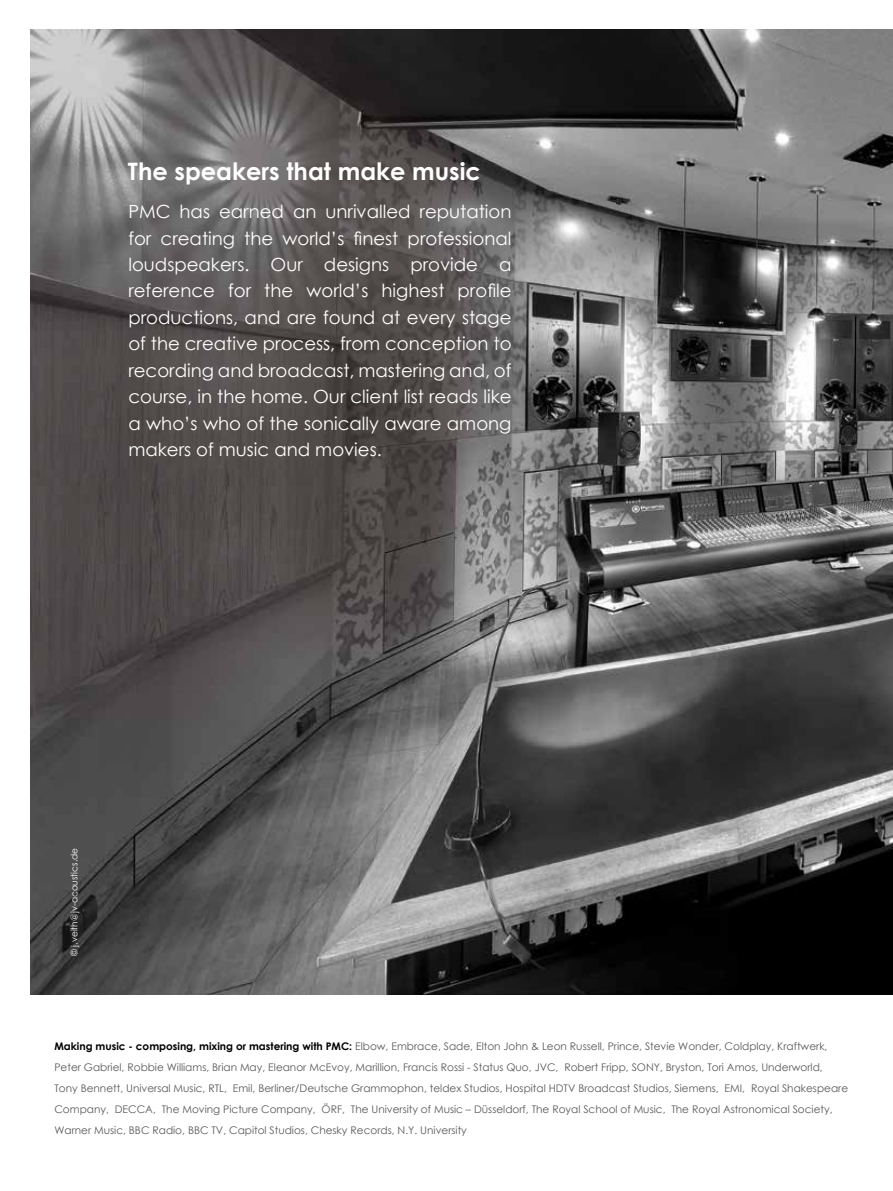
<style>
.page{position:relative;width:893px;height:1191px;background:#fff}
.page>*{position:absolute;margin:0;border:0;box-sizing:border-box;transform-origin:0 0}
.t1{font:700 24px "Century Gothic";color:#fff}
.t2{font:18.15px/26.4px "Century Gothic";color:#fff;text-align:justify}
.t3{font:10.5px/21px "Century Gothic";color:#58595b}
.t4{font:9px "Century Gothic";color:#fff}
.s1{font-weight:700;color:#000}
</style>
<div class="page">
<img style="left:30px;top:30px;width:863px;height:965px">
<h1 class="t1" style="left:128px;top:153px;width:354px">The speakers that make music</h1>
<p class="t2" style="left:128px;top:198px;width:385px">PMC has earned an unrivalled reputation for creating the world’s finest professional loudspeakers. Our designs provide a reference for the world’s highest profile productions, and are found at every stage of the creative process, from conception to recording and broadcast, mastering and, of course, in the home. Our client list reads like a who’s who of the sonically aware among makers of music and movies.</p>
<p class="t4" style="left:68px;top:955px;width:109px;rotate:-90deg">© j.veith@jv-acoustics.de</p>
<p class="t3" style="left:54px;top:1036px;width:795px"><span class="s1">Making music - composing, mixing or mastering with PMC:</span> Elbow, Embrace, Sade, Elton John &amp; Leon Russell, Prince, Stevie Wonder, Coldplay, Kraftwerk, Peter Gabriel, Robbie Williams, Brian May, Eleanor McEvoy, Marillion, Francis Rossi - Status Quo, JVC, Robert Fripp, SONY, Bryston, Tori Amos, Underworld, Tony Bennett, Universal Music, RTL, Emil, Berliner/Deutsche Grammophon, teldex Studios, Hospital HDTV Broadcast Studios, Siemens, EMI, Royal Shakespeare Company, DECCA, The Moving Picture Company, ÖRF, The University of Music – Düsseldorf, The Royal School of Music, The Royal Astronomical Society, Warner Music, BBC Radio, BBC TV, Capitol Studios, Chesky Records, N.Y. University</p>
</div>
